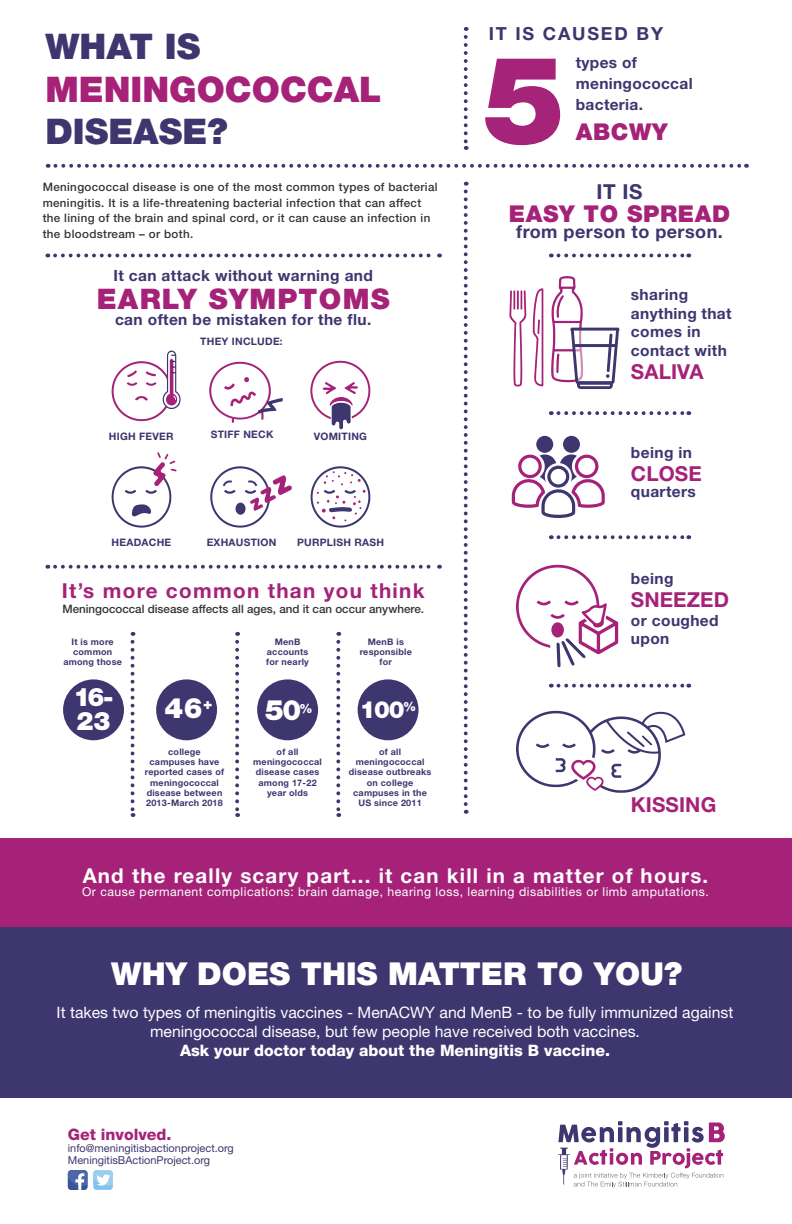
<style>
.page{position:relative;width:792px;height:1224px;background:#fff}
.page>*{position:absolute;margin:0;border:0;box-sizing:border-box;transform-origin:0 0}
.t1{font:900 122.8px "Helvetica Neue LT Std";color:#a52378}
.t2{font:900 35.4px "Helvetica Neue LT Std";color:#3d366f}
.t3{font:900 35.4px "Helvetica Neue LT Std";color:#a52278}
.t4{font:900 31.6px "Helvetica Neue LT Std";color:#fff}
.t5{font:900 28.4px "Helvetica Neue LT Std";letter-spacing:.045em;color:#a52278}
.t6{font:900 28.1px "Helvetica Neue LT Std";color:#fff}
.t7{font:900 25.5px/24.5px "Helvetica Neue LT Std";color:#fff}
.t8{font:900 23.8px "Helvetica Neue LT Std";color:#fff}
.t9{font:900 23.2px "Helvetica Neue LT Std";letter-spacing:.025em;color:#a52278}
.t10{font:700 20.6px "Helvetica Neue LT Std";letter-spacing:.065em;color:#a52278}
.t11{font:700 20.6px "Helvetica Neue LT Std";letter-spacing:.005em;color:#a52278}
.t12{font:700 20.6px "Helvetica Neue LT Std";color:#3d366f}
.t13{font:700 20.5px "Helvetica Neue LT Std";letter-spacing:.06em;color:#fff}
.t14{font:700 18.1px "Helvetica Neue LT Std";letter-spacing:.025em;color:#3d366f}
.t15{font:700 18.1px "Helvetica Neue LT Std";letter-spacing:.1em;color:#3d366f}
.t16{font:15.8px/19px "Helvetica Neue LT Std";color:#fff;text-align:center}
.t17{font:800 15.8px "Helvetica Neue LT Std";color:#fff}
.t18{font:800 15.8px "Helvetica Neue LT Std";color:#a52278}
.t19{font:700 15.5px/18.6px "Helvetica Neue LT Std";letter-spacing:.025em;color:#3d366f}
.t20{font:12.3px "Helvetica Neue LT Std";letter-spacing:.04em;color:#fff}
.t21{font:500 11.6px/15.5px "Helvetica Neue LT Std";letter-spacing:.03em;color:#343433}
.t22{font:500 11.6px "Helvetica Neue LT Std";color:#343433}
.t23{font:10.9px/12px "Helvetica Neue LT Std";color:#3d366f}
.t24{font:700 10.3px "Helvetica Neue LT Std";letter-spacing:.025em;color:#3d366f}
.t25{font:700 9px/10.3px "Helvetica Neue LT Std";letter-spacing:.025em;color:#3d366f;text-align:center}
</style>
<div class="page">
<div style="left:63px;top:679px;width:61px;height:61px;background:#3d366f;border-radius:50%"></div>
<div style="left:156px;top:679px;width:61px;height:61px;background:#3d366f;border-radius:50%"></div>
<div style="left:257px;top:679px;width:61px;height:61px;background:#3d366f;border-radius:50%"></div>
<div style="left:358px;top:679px;width:61px;height:61px;background:#3d366f;border-radius:50%"></div>
<svg style="left:464px;top:37px;width:4px;height:113px"></svg>
<svg style="left:464px;top:182px;width:4px;height:632px"></svg>
<svg style="left:55px;top:164px;width:692px;height:4px"></svg>
<svg style="left:558px;top:254px;width:131px;height:3px"></svg>
<svg style="left:55px;top:254px;width:385px;height:3px"></svg>
<svg style="left:55px;top:565px;width:385px;height:4px"></svg>
<svg style="left:558px;top:411px;width:131px;height:4px"></svg>
<svg style="left:558px;top:535px;width:131px;height:4px"></svg>
<svg style="left:558px;top:684px;width:131px;height:4px"></svg>
<svg style="left:533px;top:288px;width:10px;height:98px"></svg>
<svg style="left:509px;top:290px;width:17px;height:97px"></svg>
<svg style="left:551px;top:276px;width:69px;height:113px"></svg>
<svg style="left:516px;top:565px;width:102px;height:102px"></svg>
<div style="left:551px;top:622px;width:13px;height:15px;background:#a52278;border-radius:50%"></div>
<svg style="left:516px;top:711px;width:169px;height:82px"></svg>
<svg style="left:310px;top:361px;width:60px;height:68px"></svg>
<svg style="left:112px;top:452px;width:65px;height:76px"></svg>
<svg style="left:112px;top:350px;width:69px;height:71px"></svg>
<svg style="left:210px;top:466px;width:82px;height:62px"></svg>
<svg style="left:311px;top:466px;width:59px;height:62px"></svg>
<svg style="left:235px;top:642px;width:4px;height:175px"></svg>
<svg style="left:131px;top:642px;width:3px;height:175px"></svg>
<svg style="left:336px;top:642px;width:4px;height:175px"></svg>
<div style="left:563px;top:436px;width:17px;height:17px;background:#3d366f;border-radius:50%"></div>
<div style="left:536px;top:436px;width:17px;height:17px;background:#3d366f;border-radius:50%"></div>
<svg style="left:511px;top:454px;width:94px;height:64px"></svg>
<div style="left:0;top:839px;width:792px;height:89px;background:#a52278"></div>
<div style="left:0;top:928px;width:792px;height:170px;background:#3d366f"></div>
<svg style="left:558px;top:1121px;width:167px;height:67px"></svg>
<svg style="left:68px;top:1170px;width:19px;height:20px"></svg>
<div style="left:93px;top:1170px;width:20px;height:20px;background:#83c3eb;border-radius:3px"></div>
<svg style="left:93px;top:1170px;width:20px;height:16px"></svg>
<svg style="left:209px;top:362px;width:74px;height:61px"></svg>
<h2 class="t2" style="left:45px;top:25px;width:156px">WHAT IS</h2>
<h2 class="t3" style="left:45px;top:68px;width:338px">MENINGOCOCCAL</h2>
<h2 class="t2" style="left:45px;top:110px;width:184px">DISEASE?</h2>
<p class="t21" style="left:43px;top:179px;width:396px">Meningococcal disease is one of the most common types of bacterial meningitis. It is a life-threatening bacterial infection that can affect the lining of the brain and spinal cord, or it can cause an infection in the bloodstream – or both.</p>
<h3 class="t19" style="left:113px;top:266px;width:261px">It can attack without warning and</h3>
<h3 class="t5" style="left:97px;top:282px;width:294px">EARLY SYMPTOMS</h3>
<h3 class="t19" style="left:115px;top:310px;width:258px">can often be mistaken for the flu.</h3>
<p class="t24" style="left:200px;top:335px;width:84px">THEY INCLUDE:</p>
<p class="t24" style="left:109px;top:430px;width:66px">HIGH FEVER</p>
<p class="t24" style="left:211px;top:428px;width:64px">STIFF NECK</p>
<p class="t24" style="left:314px;top:430px;width:55px">VOMITING</p>
<p class="t24" style="left:112px;top:536px;width:61px">HEADACHE</p>
<p class="t24" style="left:207px;top:536px;width:71px">EXHAUSTION</p>
<p class="t24" style="left:297px;top:536px;width:88px">PURPLISH RASH</p>
<h3 class="t10" style="left:62px;top:578px;width:365px">It’s more common than you think</h3>
<p class="t22" style="left:62px;top:602px;width:363px">Meningococcal disease affects all ages, and it can occur anywhere.</p>
<p class="t25" style="left:63px;top:636px;width:60px">It is more common among those</p>
<p class="t25" style="left:266px;top:636px;width:44px">MenB accounts for nearly</p>
<p class="t25" style="left:360px;top:636px;width:54px">MenB is responsible for</p>
<h3 class="t7" style="left:74px;top:684px;width:41px">16-<br>23</h3>
<h3 class="t6" style="left:164px;top:691px;width:50px">46<sup>+</sup></h3>
<h3 class="t6" style="left:265px;top:693px;width:49px">50<sup>%</sup></h3>
<h3 class="t8" style="left:360px;top:696px;width:58px">100<sup>%</sup></h3>
<p class="t25" style="left:145px;top:746px;width:81px">college campuses have reported cases of meningococcal disease between<br>2013-March 2018</p>
<p class="t25" style="left:349px;top:746px;width:84px">of all meningococcal disease outbreaks on college campuses in the<br>US since 2011</p>
<p class="t25" style="left:253px;top:746px;width:70px">of all meningococcal disease cases among 17-22 year olds</p>
<h3 class="t15" style="left:489px;top:22px;width:176px">IT IS CAUSED BY</h3>
<h1 class="t1" style="left:483px;top:27px;width:84px">5</h1>
<h3 class="t19" style="left:576px;top:51px;width:118px;line-height:21.2px">types of meningococcal bacteria.</h3>
<h3 class="t9" style="left:576px;top:118px;width:93px">ABCWY</h3>
<h3 class="t12" style="left:597px;top:179px;width:47px">IT IS</h3>
<h3 class="t9" style="left:509px;top:200px;width:223px">EASY TO SPREAD</h3>
<h3 class="t14" style="left:516px;top:221px;width:208px">from person to person.</h3>
<h3 class="t19" style="left:631px;top:285px;width:102px">sharing anything that comes in contact with</h3>
<h3 class="t11" style="left:631px;top:359px;width:74px">SALIVA</h3>
<h3 class="t19" style="left:631px;top:443px;width:63px">being in</h3>
<h3 class="t11" style="left:631px;top:461px;width:72px">CLOSE</h3>
<h3 class="t19" style="left:631px;top:482px;width:66px">quarters</h3>
<h3 class="t19" style="left:631px;top:569px;width:44px">being</h3>
<h3 class="t11" style="left:631px;top:587px;width:100px">SNEEZED</h3>
<h3 class="t19" style="left:631px;top:610px;width:89px">or coughed upon</h3>
<h3 class="t11" style="left:631px;top:792px;width:87px">KISSING</h3>
<h3 class="t13" style="left:83px;top:863px;width:627px">And the really scary part... it can kill in a matter of hours.</h3>
<h3 class="t20" style="left:82px;top:885px;width:628px">Or cause permanent complications: brain damage, hearing loss, learning disabilities or limb amputations.</h3>
<h3 class="t4" style="left:111px;top:955px;width:573px">WHY DOES THIS MATTER TO YOU?</h3>
<h3 class="t16" style="left:57px;top:1002px;width:678px">It takes two types of meningitis vaccines - MenACWY and MenB - to be fully immunized against meningococcal disease, but few people have received both vaccines.</h3>
<h3 class="t17" style="left:180px;top:1041px;width:432px">Ask your doctor today about the Meningitis B vaccine.</h3>
<h3 class="t18" style="left:68px;top:1125px;width:105px">Get involved.</h3>
<p class="t23" style="left:68px;top:1142px;width:167px">info@meningitisbactionproject.org<br>MeningitisBActionProject.org</p>
</div>
